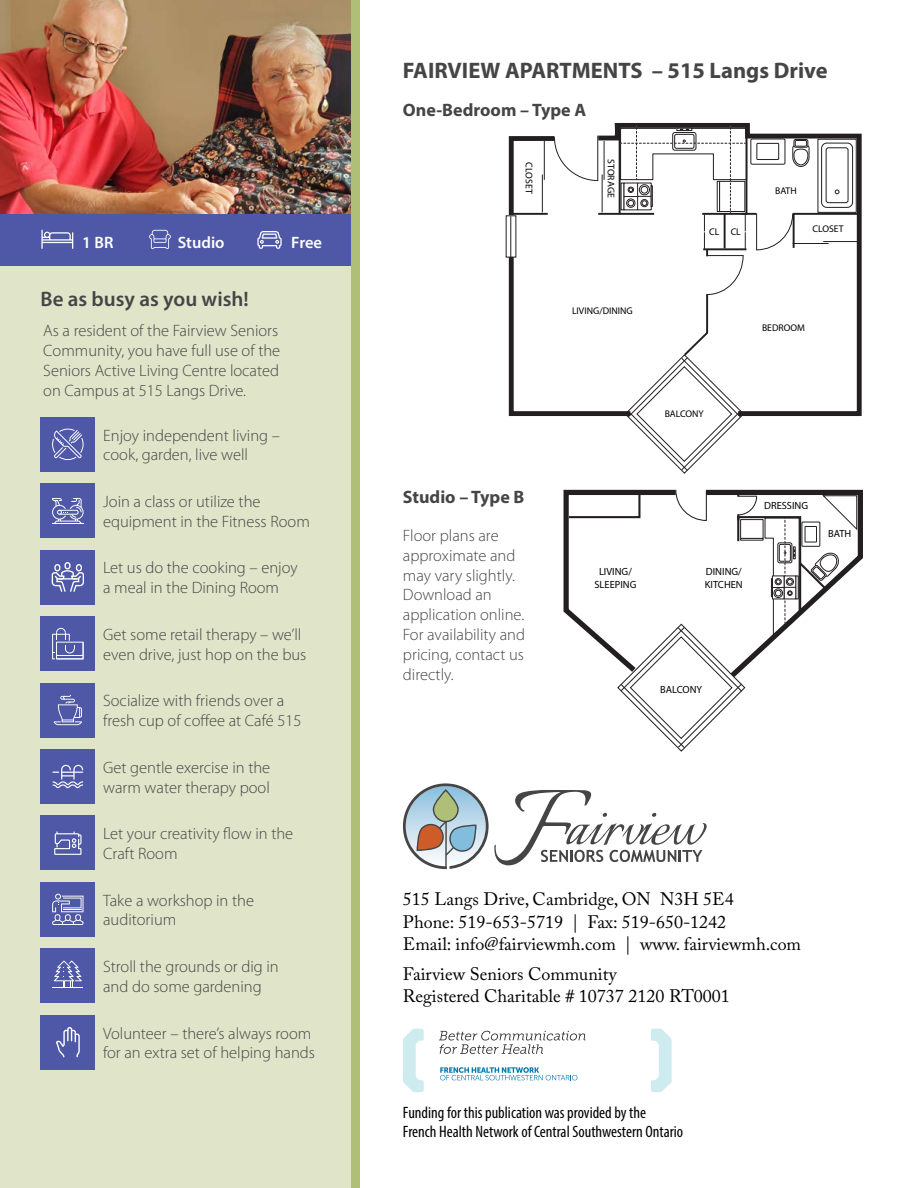
<style>
.page{position:relative;width:918px;height:1188px;background:#fff}
.page>*{position:absolute;margin:0;border:0;box-sizing:border-box;transform-origin:0 0}
.Subhead_1{font:700 22.5px "Myriad Pro";color:#454545}
.Subhead_1-2{font:600 21px "Myriad Pro";color:#454545}
.Body_no_indent{font:18px "Adobe Caslon Pro";color:#000}
.Subhead_1-3{font:700 18px "Myriad Pro";color:#454545}
.Subhead_1-4{font:300 16.5px/19.8px "Myriad Pro";color:#454545}
.Body_no_indent-2{font:condensed 16.5px/19.5px "Myriad Pro";color:#000}
.Subhead_1-5{font:600 16.5px "Myriad Pro";color:#fff}
.t1{font:10.35px/12.5px "Myriad Pro";color:#000;text-align:center}
.t2{font:9.75px "Myriad Pro";color:#000}
</style>
<div class="page">
<div style="left:0;top:0;width:351px;height:1188px;background:#e0e4c9"></div>
<img style="left:0;top:0;width:351px;height:214px">
<div style="left:40px;top:417px;width:55px;height:55px;background:#4e58a7"></div>
<svg style="left:52px;top:429px;width:32px;height:31px"></svg>
<div style="left:40px;top:483px;width:55px;height:55px;background:#4e58a7"></div>
<hr style="left:52px;top:523px;width:32px;height:1px;background:#fff">
<svg style="left:52px;top:498px;width:32px;height:25px"></svg>
<div style="left:40px;top:550px;width:55px;height:55px;background:#4e58a7"></div>
<div style="left:64px;top:562px;width:7px;height:7px;border:1px solid #fff;border-radius:2px"></div>
<div style="left:54px;top:564px;width:6px;height:7px;border:1px solid #fff;border-radius:2px"></div>
<div style="left:76px;top:564px;width:6px;height:7px;border:1px solid #fff;border-radius:2px"></div>
<svg style="left:51px;top:569px;width:33px;height:23px"></svg>
<div style="left:40px;top:616px;width:55px;height:55px;background:#4e58a7"></div>
<svg style="left:52px;top:628px;width:32px;height:31px"></svg>
<div style="left:40px;top:683px;width:55px;height:54px;background:#4e58a7"></div>
<svg style="left:54px;top:695px;width:28px;height:30px"></svg>
<div style="left:40px;top:749px;width:55px;height:55px;background:#4e58a7"></div>
<svg style="left:52px;top:765px;width:31px;height:23px"></svg>
<div style="left:40px;top:816px;width:55px;height:54px;background:#4e58a7"></div>
<svg style="left:54px;top:832px;width:28px;height:23px"></svg>
<div style="left:40px;top:882px;width:55px;height:55px;background:#4e58a7"></div>
<svg style="left:52px;top:894px;width:32px;height:31px"></svg>
<div style="left:40px;top:948px;width:55px;height:55px;background:#4e58a7"></div>
<svg style="left:54px;top:961px;width:28px;height:26px"></svg>
<hr style="left:52px;top:987px;width:31px;height:1px;background:#fff">
<div style="left:40px;top:1015px;width:55px;height:55px;background:#4e58a7"></div>
<svg style="left:56px;top:1027px;width:24px;height:31px"></svg>
<div style="left:0;top:214px;width:351px;height:51px;background:#4e58a7"></div>
<svg style="left:41px;top:230px;width:32px;height:19px"></svg>
<svg style="left:257px;top:231px;width:25px;height:18px"></svg>
<svg style="left:506px;top:124px;width:355px;height:350px"></svg>
<svg style="left:563px;top:489px;width:300px;height:263px"></svg>
<svg style="left:149px;top:230px;width:22px;height:19px"></svg>
<svg style="left:403px;top:783px;width:304px;height:86px"></svg>
<svg style="left:403px;top:1029px;width:21px;height:63px"></svg>
<svg style="left:651px;top:1029px;width:21px;height:63px"></svg>
<svg style="left:439px;top:1031px;width:147px;height:23px"></svg>
<svg style="left:440px;top:1067px;width:137px;height:13px"></svg>
<div style="left:351px;top:0;width:9px;height:1188px;background:#b0bf77"></div>
<p class="Subhead_1-5" style="left:178px;top:232px;width:48px">Studio</p>
<p class="Subhead_1-5" style="left:82px;top:232px;width:33px">1 BR</p>
<p class="Subhead_1-5" style="left:291px;top:232px;width:32px">Free</p>
<p class="Subhead_1-2" style="left:40px;top:286px;width:210px">Be as busy as you wish!</p>
<p class="Subhead_1-4" style="left:43px;top:321px;width:239px">As a resident of the Fairview Seniors Community, you have full use of the Seniors Active Living Centre located on Campus at 515 Langs Drive.</p>
<p class="Subhead_1-4" style="left:103px;top:426px;width:178px">Enjoy independent living – cook, garden, live well</p>
<p class="Subhead_1-4" style="left:103px;top:492px;width:208px">Join a class or utilize the equipment in the Fitness Room</p>
<p class="Subhead_1-4" style="left:103px;top:558px;width:196px">Let us do the cooking – enjoy a meal in the Dining Room</p>
<p class="Subhead_1-4" style="left:103px;top:625px;width:205px">Get some retail therapy – we’ll even drive, just hop on the bus</p>
<p class="Subhead_1-4" style="left:103px;top:691px;width:200px">Socialize with friends over a fresh cup of coffee at Café 515</p>
<p class="Subhead_1-4" style="left:103px;top:758px;width:169px">Get gentle exercise in the warm water therapy pool</p>
<p class="Subhead_1-4" style="left:103px;top:824px;width:192px">Let your creativity flow in the<br>Craft Room</p>
<p class="Subhead_1-4" style="left:103px;top:891px;width:152px">Take a workshop in the auditorium</p>
<p class="Subhead_1-4" style="left:103px;top:957px;width:177px">Stroll the grounds or dig in and do some gardening</p>
<p class="Subhead_1-4" style="left:103px;top:1023px;width:213px">Volunteer – there’s always room for an extra set of helping hands</p>
<p class="Subhead_1" style="left:403px;top:55px;width:426px">FAIRVIEW APARTMENTS – 515 Langs Drive</p>
<p class="Subhead_1-3" style="left:403px;top:98px;width:185px">One-Bedroom – Type A</p>
<p class="t2" style="left:535px;top:162px;width:33px;rotate:90deg">CLOSET</p>
<p class="t2" style="left:617px;top:159px;width:40px;rotate:90deg">STORAGE</p>
<p class="t2" style="left:572px;top:305px;width:62px">LIVING/DINING</p>
<p class="t2" style="left:709px;top:226px;width:33px">CL CL</p>
<p class="t2" style="left:775px;top:185px;width:23px">BATH</p>
<p class="t2" style="left:813px;top:223px;width:33px">CLOSET</p>
<p class="t2" style="left:762px;top:322px;width:44px">BEDROOM</p>
<p class="Subhead_1-3" style="left:403px;top:485px;width:123px">Studio – Type B</p>
<p class="Subhead_1-4" style="left:403px;top:526px;width:124px">Floor plans are approximate and may vary slightly.<br>Download an application online.<br>For availability and pricing, contact us directly.</p>
<p class="t2" style="left:665px;top:408px;width:41px">BALCONY</p>
<p class="t1" style="left:595px;top:565px;width:43px">LIVING/<br>SLEEPING</p>
<p class="t1" style="left:705px;top:565px;width:39px;text-align:left">DINING/<br>KITCHEN</p>
<p class="t1" style="left:764px;top:500px;width:46px">DRESSING</p>
<p class="t1" style="left:828px;top:527px;width:25px">BATH</p>
<p class="t1" style="left:660px;top:683px;width:43px">BALCONY</p>
<p class="Body_no_indent" style="left:403px;top:889px;width:332px">515 Langs Drive, Cambridge, ON N3H 5E4</p>
<p class="Body_no_indent" style="left:403px;top:911px;width:325px">Phone: 519-653-5719 | Fax: 519-650-1242</p>
<p class="Body_no_indent" style="left:403px;top:934px;width:400px">Email: info@fairviewmh.com | www. fairviewmh.com</p>
<p class="Body_no_indent" style="left:403px;top:963px;width:215px">Fairview Seniors Community</p>
<p class="Body_no_indent" style="left:403px;top:985px;width:329px">Registered Charitable # 10737 2120 RT0001</p>
<p class="Body_no_indent-2" style="left:403px;top:1102px;width:282px">Funding for this publication was provided by the<br>French Health Network of Central Southwestern Ontario</p>
</div>
